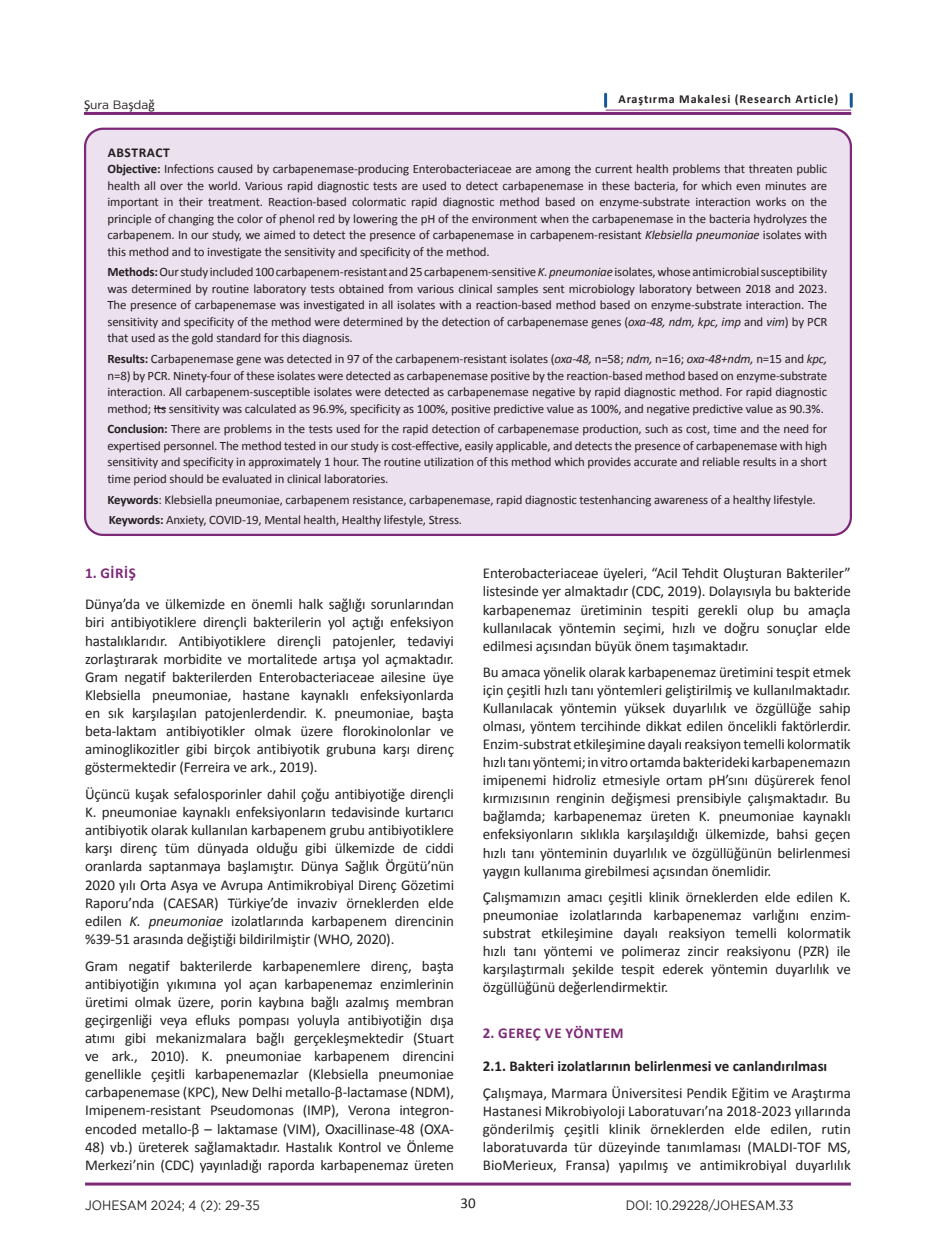
<style>
.page{position:relative;width:936px;height:1255px;background:#fff}
.page>*{position:absolute;margin:0;border:0;box-sizing:border-box;transform-origin:0 0}
.t1{font:15px/18.1px "Calibri";letter-spacing:-.01em;color:#231f20;text-align:justify}
.t2{font:700 15px "Calibri";color:#231f20}
.t3{font:700 15px "Calibri";letter-spacing:.04em;color:#7d2978}
.t4{font:13.5px "Gotham";color:#231f20;scale:.9 1}
.t5{font:700 13.5px "Calibri";letter-spacing:.04em;color:#231f20}
.t6{font:12.9px/16.5px "Calibri";letter-spacing:-.01em;color:#231f20;text-align:justify}
.t7{font:700 12.15px "Calibri";letter-spacing:.07em;color:#231f20}
.t8{font:12px "Gotham";color:#231f20}
.s1{font-family:"Calibri";font-size:13.5px}
.s2{font-weight:700}
.s3{font-style:italic}
</style>
<div class="page">
<hr style="left:85px;top:1182px;width:765px;height:3px;background:#7d2978">
<hr style="left:84px;top:112px;width:767px;height:3px;background:#7d2978">
<svg style="left:604px;top:94px;width:3px;height:12px"></svg>
<svg style="left:849px;top:94px;width:3px;height:12px"></svg>
<hr style="left:605px;top:110px;width:246px;height:1px;background:#7d2978">
<div style="left:85px;top:129px;width:765px;height:406px;background:#ece1ef;border-radius:18px"></div>
<svg style="left:154px;top:408px;width:12px;height:1px"></svg>
<div style="left:84px;top:128px;width:768px;height:408px;border:2px solid #7d2978;border-radius:18px"></div>
<p class="t8" style="left:84px;top:98px;width:72px"><span class="s1">Ş</span>ura Ba<span class="s1">ş</span>da<span class="s1">ğ</span></p>
<p class="t7" style="left:618px;top:92px;width:221px">Araştırma Makalesi (Research Article)</p>
<p class="t5" style="left:108px;top:144px;width:64px">ABSTRACT</p>
<p class="t6" style="left:107px;top:160px;width:721px"><span class="s2">Objective:</span> Infections caused by carbapenemase-producing Enterobacteriaceae are among the current health problems that threaten public health all over the world. Various rapid diagnostic tests are used to detect carbapenemase in these bacteria, for which even minutes are important in their treatment. Reaction-based colormatic rapid diagnostic method based on enzyme-substrate interaction works on the principle of changing the color of phenol red by lowering the pH of the environment when the carbapenemase in the bacteria hydrolyzes the carbapenem. In our study, we aimed to detect the presence of carbapenemase in carbapenem-resistant <span class="s3">Klebsiella pneumoniae</span> isolates with this method and to investigate the sensitivity and specificity of the method.</p>
<p class="t6" style="left:107px;top:263px;width:721px"><span class="s2">Methods:</span> Our study included 100 carbapenem-resistant and 25 carbapenem-sensitive <span class="s3">K. pneumoniae</span> isolates, whose antimicrobial susceptibility was determined by routine laboratory tests obtained from various clinical samples sent microbiology laboratory between 2018 and 2023.<br>The presence of carbapenemase was investigated in all isolates with a reaction-based method based on enzyme-substrate interaction. The sensitivity and specificity of the method were determined by the detection of carbapenemase genes (<span class="s3">oxa-48, ndm, kpc, imp</span> and <span class="s3">vim</span>) by PCR that used as the gold standard for this diagnosis.</p>
<p class="t6" style="left:107px;top:350px;width:721px"><span class="s2">Results:</span> Carbapenemase gene was detected in 97 of the carbapenem-resistant isolates (<span class="s3">oxa-48,</span> n=58; <span class="s3">ndm,</span> n=16; <span class="s3">oxa-48+ndm,</span> n=15 and <span class="s3">kpc, </span>n=8) by PCR. Ninety-four of these isolates were detected as carbapenemase positive by the reaction-based method based on enzyme-substrate interaction. All carbapenem-susceptible isolates were detected as carbapenemase negative by rapid diagnostic method. For rapid diagnostic method; Its sensitivity was calculated as 96.9%, specificity as 100%, positive predictive value as 100%, and negative predictive value as 90.3%.</p>
<p class="t6" style="left:107px;top:420px;width:721px"><span class="s2">Conclusion:</span> There are problems in the tests used for the rapid detection of carbapenemase production, such as cost, time and the need for expertised personnel. The method tested in our study is cost-effective, easily applicable, and detects the presence of carbapenemase with high sensitivity and specificity in approximately 1 hour. The routine utilization of this method which provides accurate and reliable results in a short time period should be evaluated in clinical laboratories.</p>
<p class="t6" style="left:107px;top:488px;width:709px;line-height:20.7px"><span class="s2">Keywords</span>: Klebsiella pneumoniae, carbapenem resistance, carbapenemase, rapid diagnostic testenhancing awareness of a healthy lifestyle.<br><span class="s2">Keywords:</span> Anxiety, COVID-19, Mental health, Healthy lifestyle, Stress.</p>
<p class="t3" style="left:85px;top:564px;width:52px">1. GİRİŞ</p>
<p class="t1" style="left:85px;top:594px;width:370px">Dünya’da ve ülkemizde en önemli halk sağlığı sorunlarından biri antibiyotiklere dirençli bakterilerin yol açtığı enfeksiyon hastalıklarıdır. Antibiyotiklere dirençli patojenler, tedaviyi zorlaştırarak morbidite ve mortalitede artışa yol açmaktadır.<br>Gram negatif bakterilerden Enterobacteriaceae ailesine üye Klebsiella pneumoniae, hastane kaynaklı enfeksiyonlarda en sık karşılaşılan patojenlerdendir. K. pneumoniae, başta beta-laktam antibiyotikler olmak üzere florokinolonlar ve aminoglikozitler gibi birçok antibiyotik grubuna karşı direnç göstermektedir (Ferreira ve ark., 2019).</p>
<p class="t1" style="left:85px;top:784px;width:370px">Üçüncü kuşak sefalosporinler dahil çoğu antibiyotiğe dirençli K. pneumoniae kaynaklı enfeksiyonların tedavisinde kurtarıcı antibiyotik olarak kullanılan karbapenem grubu antibiyotiklere karşı direnç tüm dünyada olduğu gibi ülkemizde de ciddi oranlarda saptanmaya başlamıştır. Dünya Sağlık Örgütü’nün 2020 yılı Orta Asya ve Avrupa Antimikrobiyal Direnç Gözetimi Raporu’nda (CAESAR) Türkiye’de invaziv örneklerden elde edilen <span class="s3">K. pneumoniae</span> izolatlarında karbapenem direncinin %39-51 arasında değiştiği bildirilmiştir (WHO, 2020).</p>
<p class="t1" style="left:85px;top:955px;width:370px">Gram negatif bakterilerde karbapenemlere direnç, başta antibiyotiğin yıkımına yol açan karbapenemaz enzimlerinin üretimi olmak üzere, porin kaybına bağlı azalmış membran geçirgenliği veya efluks pompası yoluyla antibiyotiğin dışa atımı gibi mekanizmalara bağlı gerçekleşmektedir (Stuart ve ark., 2010). K. pneumoniae karbapenem direncini genellikle çeşitli karbapenemazlar (Klebsiella pneumoniae carbapenemase (KPC), New Delhi metallo-β-lactamase (NDM), Imipenem-resistant Pseudomonas (IMP), Verona integron&shy;encoded metallo-β – laktamase (VIM), Oxacillinase-48 (OXA-</p>
<p class="t1" style="left:85px;top:1136px;width:370px">48) vb.) üreterek sağlamaktadır. Hastalık Kontrol ve Önleme<br>Merkezi’nin (CDC) yayınladığı raporda karbapenemaz üreten</p>
<p class="t1" style="left:483px;top:563px;width:369px">Enterobacteriaceae üyeleri, “Acil Tehdit Oluşturan Bakteriler” listesinde yer almaktadır (CDC, 2019). Dolayısıyla bu bakteride karbapenemaz üretiminin tespiti gerekli olup bu amaçla kullanılacak yöntemin seçimi, hızlı ve doğru sonuçlar elde edilmesi açısından büyük önem taşımaktadır.</p>
<p class="t1" style="left:483px;top:662px;width:369px">Bu amaca yönelik olarak karbapenemaz üretimini tespit etmek için çeşitli hızlı tanı yöntemleri geliştirilmiş ve kullanılmaktadır.<br>Kullanılacak yöntemin yüksek duyarlılık ve özgüllüğe sahip olması, yöntem tercihinde dikkat edilen öncelikli faktörlerdir.<br>Enzim-substrat etkileşimine dayalı reaksiyon temelli kolormatik hızlı tanı yöntemi; in vitro ortamda bakterideki karbapenemazın imipenemi hidroliz etmesiyle ortam pH’sını düşürerek fenol kırmızısının renginin değişmesi prensibiyle çalışmaktadır. Bu bağlamda; karbapenemaz üreten K. pneumoniae kaynaklı enfeksiyonların sıklıkla karşılaşıldığı ülkemizde, bahsi geçen hızlı tanı yönteminin duyarlılık ve özgüllüğünün belirlenmesi yaygın kullanıma girebilmesi açısından önemlidir.</p>
<p class="t1" style="left:483px;top:887px;width:369px">Çalışmamızın amacı çeşitli klinik örneklerden elde edilen K. pneumoniae izolatlarında karbapenemaz varlığını enzim&shy;substrat etkileşimine dayalı reaksiyon temelli kolormatik hızlı tanı yöntemi ve polimeraz zincir reaksiyonu (PZR) ile karşılaştırmalı şekilde tespit ederek yöntemin duyarlılık ve özgüllüğünü değerlendirmektir.</p>
<p class="t3" style="left:483px;top:1023px;width:142px">2. GEREÇ VE YÖNTEM</p>
<p class="t2" style="left:483px;top:1056px;width:346px">2.1. Bakteri izolatlarının belirlenmesi ve canlandırılması</p>
<p class="t1" style="left:483px;top:1082px;width:369px">Çalışmaya, Marmara Üniversitesi Pendik Eğitim ve Araştırma Hastanesi Mikrobiyoloji Laboratuvarı’na 2018-2023 yıllarında gönderilmiş çeşitli klinik örneklerden elde edilen, rutin laboratuvarda tür düzeyinde tanımlaması (MALDI-TOF MS, BioMerieux, Fransa) yapılmış ve antimikrobiyal duyarlılık</p>
<p class="t4" style="left:85px;top:1197px;width:196px">JOHESAM 2024; 4 (2): 29-35</p>
<p class="t1" style="left:460px;top:1193px;width:17px">30</p>
<p class="t4" style="left:625px;top:1197px;width:188px">DOI: 10.29228/JOHESAM.33</p>
</div>
